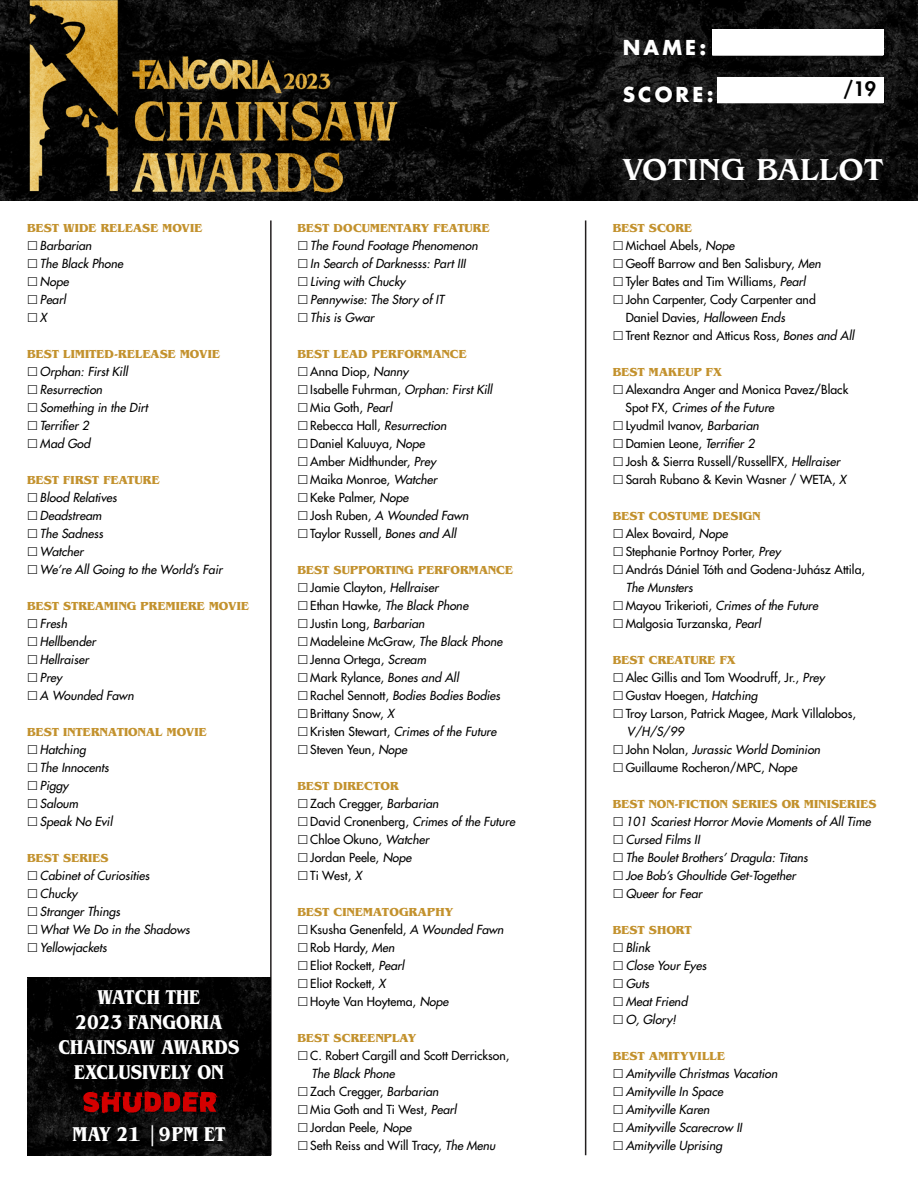
<style>
.page{position:relative;width:918px;height:1188px;background:#fff}
.page>*{position:absolute;margin:0;border:0;box-sizing:border-box;transform-origin:0 0}
.t1{font:500 31.35px "Benguiat Pro ITC";color:#fff}
.t2{font:700 condensed 21px/25.2px "Benguiat Pro ITC";color:#fff;text-align:center}
.t3{font:700 20.1px "Futura Std";letter-spacing:.16em;color:#fff}
.t4{font:800 19.35px "Futura Std";color:#000}
.t5{font:500 12.15px/18px "Futura Std";color:#000}
.t6{font:italic 500 12.15px/18px "Futura Std";color:#000}
.t7{font:700 12.15px "Benguiat Pro ITC";color:#c3922e}
.s1{font-style:italic}
.s2{font-style:normal}
</style>
<div class="page">
<hr style="left:270px;top:220px;width:2px;height:935px;background:#231f20">
<hr style="left:585px;top:220px;width:1px;height:935px;background:#231f20">
<img style="left:0;top:0;width:918px;height:200px">
<div style="left:712px;top:29px;width:171px;height:26px;background:#fff"></div>
<div style="left:717px;top:77px;width:166px;height:26px;background:#fff"></div>
<hr style="left:712px;top:54px;width:171px;height:2px;background:#fff">
<img style="left:27px;top:0;width:373px;height:201px">
<img style="left:27px;top:977px;width:244px;height:178px">
<svg style="left:83px;top:1091px;width:138px;height:22px;background:#7d0303"></svg>
<p class="t7" style="left:27px;top:221px;width:177px">BEST WIDE RELEASE MOVIE</p>
<p class="t6" style="left:40px;top:237px;width:85px">Barbarian<br>The Black Phone<br>Nope<br>Pearl<br>X</p>
<p class="t7" style="left:27px;top:347px;width:195px">BEST LIMITED-RELEASE MOVIE</p>
<p class="t6" style="left:40px;top:363px;width:109px">Orphan: First Kill<br>Resurrection<br>Something in the Dirt<br>Terrifier 2<br>Mad God</p>
<p class="t7" style="left:27px;top:473px;width:134px">BEST FIRST FEATURE</p>
<p class="t6" style="left:40px;top:489px;width:184px">Blood Relatives<br>Deadstream<br>The Sadness<br>Watcher<br>We’re All Going to the World’s Fair</p>
<p class="t7" style="left:27px;top:599px;width:224px">BEST STREAMING PREMIERE MOVIE</p>
<p class="t6" style="left:40px;top:615px;width:95px">Fresh<br>Hellbender<br>Hellraiser<br>Prey<br>A Wounded Fawn</p>
<p class="t7" style="left:27px;top:725px;width:181px">BEST INTERNATIONAL MOVIE</p>
<p class="t6" style="left:40px;top:741px;width:74px">Hatching<br>The Innocents<br>Piggy<br>Saloum<br>Speak No Evil</p>
<p class="t7" style="left:27px;top:851px;width:83px">BEST SERIES</p>
<p class="t6" style="left:40px;top:867px;width:151px">Cabinet of Curiosities<br>Chucky<br>Stranger Things<br>What We Do in the Shadows<br>Yellowjackets</p>
<h2 class="t2" style="left:58px;top:984px;width:183px">WATCH THE<br>2023 FANGORIA<br>CHAINSAW AWARDS<br>EXCLUSIVELY ON</h2>
<h2 class="t2" style="left:73px;top:1122px;width:155px">MAY 21 |9PM ET</h2>
<p class="t7" style="left:298px;top:220px;width:194px">BEST DOCUMENTARY FEATURE</p>
<p class="t6" style="left:310px;top:236px;width:169px">The Found Footage Phenomenon<br>In Search of Darknesss: Part III<br>Living with Chucky<br>Pennywise: The Story of IT<br>This is Gwar</p>
<p class="t7" style="left:298px;top:347px;width:171px">BEST LEAD PERFORMANCE</p>
<p class="t5" style="left:310px;top:362px;width:184px">Anna Diop, <span class="s1">Nanny<br></span>Isabelle Fuhrman, <span class="s1">Orphan: First Kill<br></span>Mia Goth, <span class="s1">Pearl<br></span>Rebecca Hall, <span class="s1">Resurrection<br></span>Daniel Kaluuya, <span class="s1">Nope<br></span>Amber Midthunder, <span class="s1">Prey<br></span>Maika Monroe, <span class="s1">Watcher<br></span>Keke Palmer, <span class="s1">Nope<br></span>Josh Ruben, <span class="s1">A Wounded Fawn<br></span>Taylor Russell, <span class="s1">Bones and All</span></p>
<p class="t7" style="left:298px;top:563px;width:217px">BEST SUPPORTING PERFORMANCE</p>
<p class="t5" style="left:310px;top:578px;width:194px">Jamie Clayton, <span class="s1">Hellraiser<br></span>Ethan Hawke, <span class="s1">The Black Phone<br></span>Justin Long, <span class="s1">Barbarian<br></span>Madeleine McGraw, <span class="s1">The Black Phone<br></span>Jenna Ortega, <span class="s1">Scream<br></span>Mark Rylance, <span class="s1">Bones and All<br></span>Rachel Sennott, <span class="s1">Bodies Bodies Bodies<br></span>Brittany Snow, <span class="s1">X<br></span>Kristen Stewart, <span class="s1">Crimes of the Future<br></span>Steven Yeun, <span class="s1">Nope</span></p>
<p class="t7" style="left:298px;top:779px;width:103px">BEST DIRECTOR</p>
<p class="t5" style="left:310px;top:794px;width:206px">Zach Cregger, <span class="s1">Barbarian<br></span>David Cronenberg, <span class="s1">Crimes of the Future<br></span>Chloe Okuno, <span class="s1">Watcher<br></span>Jordan Peele, <span class="s1">Nope<br></span>Ti West, <span class="s1">X</span></p>
<p class="t7" style="left:298px;top:905px;width:157px">BEST CINEMATOGRAPHY</p>
<p class="t5" style="left:310px;top:920px;width:195px">Ksusha Genenfeld, <span class="s1">A Wounded Fawn<br></span>Rob Hardy, <span class="s1">Men<br></span>Eliot Rockett, <span class="s1">Pearl<br></span>Eliot Rockett, <span class="s1">X<br></span>Hoyte Van Hoytema, <span class="s1">Nope</span></p>
<p class="t7" style="left:298px;top:1031px;width:120px">BEST SCREENPLAY</p>
<p class="t5" style="left:310px;top:1046px;width:201px">C. Robert Cargill and Scott Derrickson,</p>
<p class="t5" style="left:310px;top:1064px;width:187px"><span class="s1">The Black Phone<br></span>Zach Cregger, <span class="s1">Barbarian<br></span>Mia Goth and Ti West, <span class="s1">Pearl<br></span>Jordan Peele, <span class="s1">Nope<br></span>Seth Reiss and Will Tracy, <span class="s1">The Menu</span></p>
<h3 class="t3" style="left:623px;top:34px;width:85px">NAME:</h3>
<h3 class="t3" style="left:623px;top:81px;width:92px">SCORE:</h3>
<h3 class="t4" style="left:843px;top:77px;width:34px">/19</h3>
<h1 class="t1" style="left:623px;top:152px;width:262px">VOTING BALLOT</h1>
<p class="t7" style="left:613px;top:221px;width:81px">BEST SCORE</p>
<p class="t5" style="left:626px;top:236px;width:230px">Michael Abels, <span class="s1">Nope<br></span>Geoff Barrow and Ben Salisbury, <span class="s1">Men<br></span>Tyler Bates and Tim Williams, <span class="s1">Pearl<br></span>John Carpenter, Cody Carpenter and<br>Daniel Davies, <span class="s1">Halloween Ends<br></span>Trent Reznor and Atticus Ross, <span class="s1">Bones and All</span></p>
<p class="t7" style="left:613px;top:365px;width:110px">BEST MAKEUP FX</p>
<p class="t5" style="left:626px;top:380px;width:224px">Alexandra Anger and Monica Pavez/Black Spot FX, <span class="s1">Crimes of the Future<br></span>Lyudmil Ivanov, <span class="s1">Barbarian<br></span>Damien Leone, <span class="s1">Terrifier 2<br></span>Josh &amp; Sierra Russell/RussellFX, <span class="s1">Hellraiser </span>Sarah Rubano &amp; Kevin Wasner / WETA, <span class="s1">X</span></p>
<p class="t7" style="left:613px;top:509px;width:149px">BEST COSTUME DESIGN</p>
<p class="t5" style="left:626px;top:524px;width:241px">Alex Bovaird, <span class="s1">Nope<br></span>Stephanie Portnoy Porter, <span class="s1">Prey<br></span>András Dániel Tóth and Godena-Juhász Attila,</p>
<p class="t5" style="left:626px;top:578px;width:194px"><span class="s1">The Munsters<br></span>Mayou Trikerioti, <span class="s1">Crimes of the Future<br></span>Malgosia Turzanska, <span class="s1">Pearl</span></p>
<p class="t7" style="left:613px;top:653px;width:124px">BEST CREATURE FX</p>
<p class="t5" style="left:626px;top:668px;width:232px">Alec Gillis and Tom Woodruff, Jr., <span class="s1">Prey<br></span>Gustav Hoegen, <span class="s1">Hatching<br></span>Troy Larson, Patrick Magee, Mark Villalobos,</p>
<p class="t6" style="left:626px;top:723px;width:196px">V/H/S/99<br><span class="s2">John Nolan,</span> Jurassic World Dominion<br><span class="s2">Guillaume Rocheron/MPC,</span> Nope</p>
<p class="t7" style="left:613px;top:797px;width:265px">BEST NON-FICTION SERIES OR MINISERIES</p>
<p class="t6" style="left:626px;top:813px;width:246px">101 Scariest Horror Movie Moments of All Time<br>Cursed Films II<br>The Boulet Brothers’ Dragula: Titans<br>Joe Bob’s Ghoultide Get-Together<br>Queer for Fear</p>
<p class="t7" style="left:613px;top:923px;width:80px">BEST SHORT</p>
<p class="t6" style="left:626px;top:939px;width:82px">Blink<br>Close Your Eyes<br>Guts<br>Meat Friend<br>O, Glory!</p>
<p class="t7" style="left:613px;top:1049px;width:114px">BEST AMITYVILLE</p>
<p class="t6" style="left:626px;top:1065px;width:153px">Amityville Christmas Vacation<br>Amityville In Space<br>Amityville Karen<br>Amityville Scarecrow II<br>Amityville Uprising</p>
</div>
